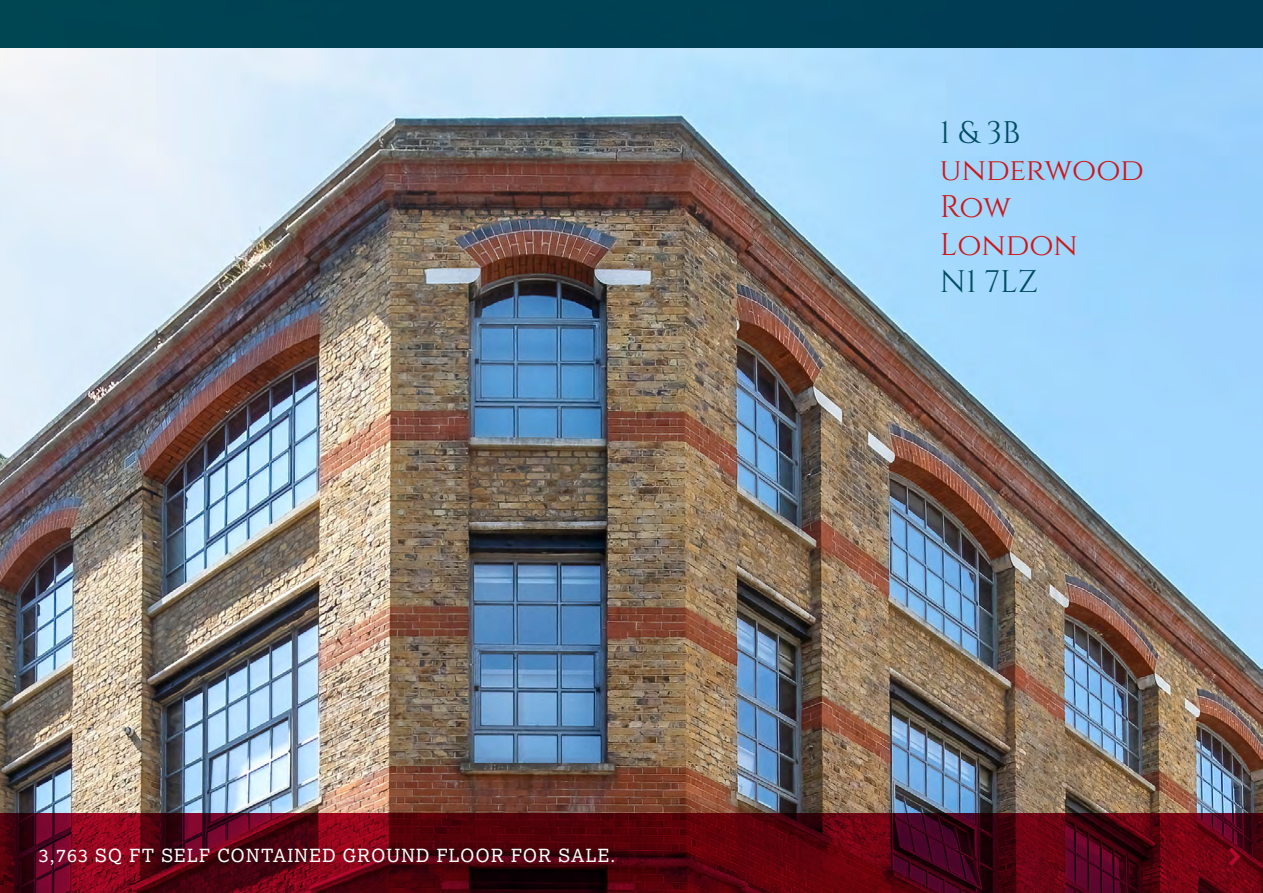
<style>
.page{position:relative;width:1263px;height:893px;background:#fff}
.page>*{position:absolute;margin:0;border:0;box-sizing:border-box;transform-origin:0 0}
.t1{font:39px "Baron Neue";color:#fff}
.t2{font:31.2px/37.3px "Cinzel";letter-spacing:-.005em;color:#cd1719}
.t3{font:31.2px "Cinzel";color:#004d62}
.t4{font:18px "Lexia";letter-spacing:.07em;color:#fff}
</style>
<div class="page">
<img style="left:0;top:48px;width:1263px;height:766px">
<div style="left:0;top:0;width:1263px;height:48px;background:#004154"></div>
<svg style="left:0;top:814px;width:1263px;height:79px;background:#560311"></svg>
<p class="t4" style="left:39px;top:844px;width:578px">3,763 SQ FT SELF CONTAINED GROUND FLOOR FOR SALE.</p>
<h2 class="t3" style="left:940px;top:114px;width:82px">1 &amp; 3B</h2>
<h2 class="t2" style="left:940px;top:151px;width:205px">underwood<br>Row<br>London</h2>
<h2 class="t3" style="left:940px;top:264px;width:100px">N1 7LZ</h2>
<h1 class="t1" style="left:1228px;top:832px;width:15px">&gt;</h1>
</div>
